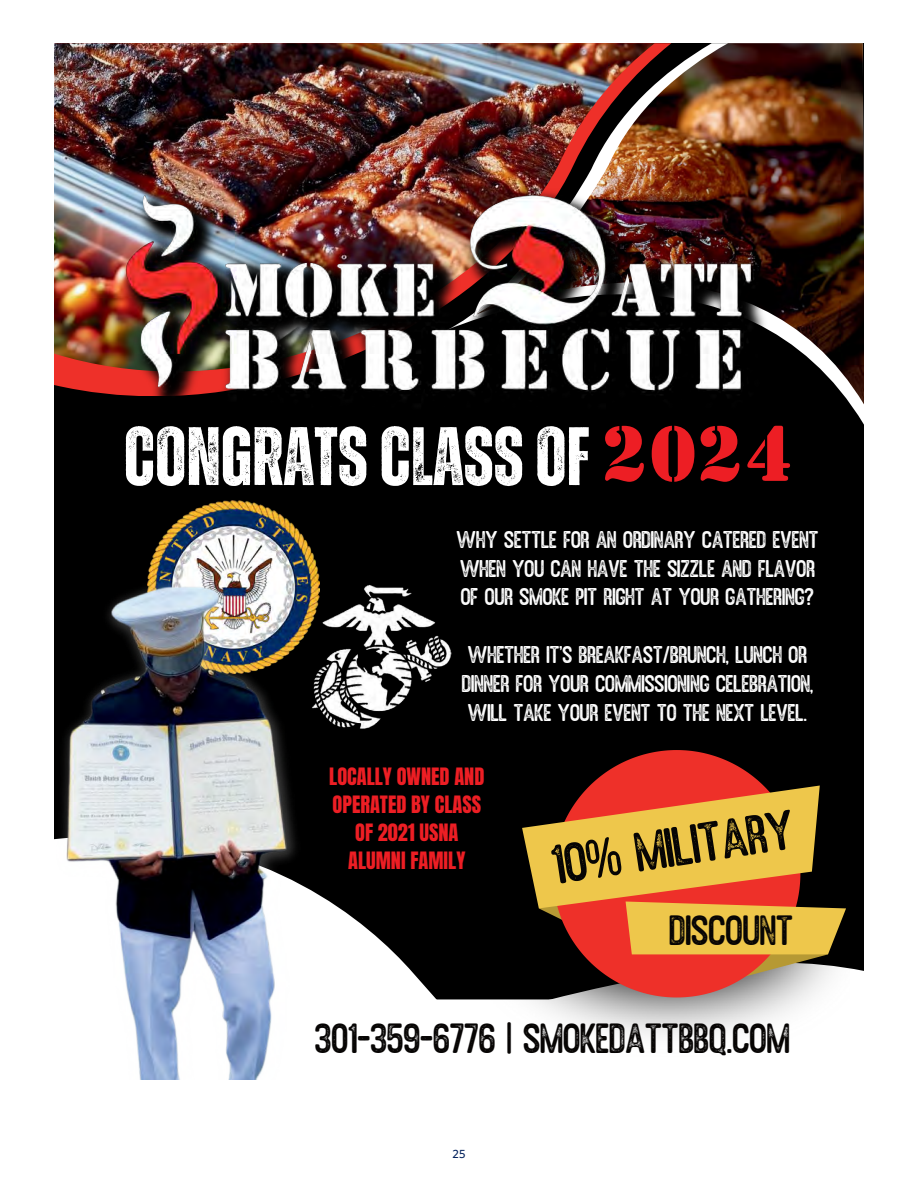
<style>
.page{position:relative;width:918px;height:1188px;background:#fff}
.page>*{position:absolute;margin:0;border:0;box-sizing:border-box;transform-origin:0 0}
.t1{font:700 82.8px "Zuume Rough";color:#fff}
.t2{font:77.55px "Stencil BT";color:#ed1e24}
.t3{font:55.65px "Rusted Orlando Sans Stamp";color:#070504}
.t4{font:42.3px "Rusted Orlando Sans Stamp";color:#070504}
.t5{font:42.15px "Rusted Orlando Sans Stamp";color:#070504}
.t6{font:24.3px/28.8px "Rusted Orlando Sans Stamp";color:#fff}
.t7{font:20.4px/27.9px "Anton";color:#ed1e24;text-align:center}
.t8{font:500 12px "Whitney";color:#00205c}
</style>
<div class="page">
<div style="left:54px;top:43px;width:810px;height:1037px;background:#000"></div>
<svg style="left:850px;top:968px;width:14px;height:31px"></svg>
<svg style="left:304px;top:886px;width:132px;height:113px;fill:#fff"></svg>
<img style="left:655px;top:43px;width:209px;height:361px">
<img style="left:54px;top:43px;width:601px;height:127px">
<img style="left:54px;top:170px;width:784px;height:234px">
<img style="left:152px;top:501px;width:168px;height:136px">
<img style="left:311px;top:582px;width:140px;height:147px">
<div style="left:304px;top:999px;width:560px;height:81px;background:#fff"></div>
<img style="left:54px;top:556px;width:250px;height:524px">
<img style="left:488px;top:967px;width:362px;height:89px">
<svg style="left:553px;top:750px;width:247px;height:247px"></svg>
<svg style="left:522px;top:786px;width:324px;height:192px"></svg>
<h1 class="t1" style="left:124px;top:413px;width:468px">CONGRATS CLASS OF</h1>
<h2 class="t2" style="left:601px;top:406px;width:193px">2024</h2>
<p class="t6" style="left:457px;top:525px;width:363px">WHY SETTLE FOR AN ORDINARY CATERED EVENT<br>WHEN YOU CAN HAVE THE SIZZLE AND FLAVOR<br>OF OUR SMOKE PIT RIGHT AT YOUR GATHERING?</p>
<p class="t6" style="left:462px;top:640px;width:353px">WHETHER IT'S BREAKFAST/BRUNCH, LUNCH OR<br>DINNER FOR YOUR COMMISSIONING CELEBRATION,<br>WILL TAKE YOUR EVENT TO THE NEXT LEVEL.</p>
<p class="t7" style="left:329px;top:764px;width:157px">LOCALLY OWNED AND<br>OPERATED BY CLASS<br>OF 2021 USNA<br>ALUMNI FAMILY</p>
<h3 class="t3" style="left:549px;top:838px;width:245px;rotate:-9deg">10% MILITARY</h3>
<h3 class="t4" style="left:670px;top:909px;width:125px">DISCOUNT</h3>
<h3 class="t5" style="left:316px;top:1017px;width:476px">301-359-6776 | SMOKEDATTBBQ.COM</h3>
<p class="t8" style="left:453px;top:1146px;width:14px">25</p>
</div>
